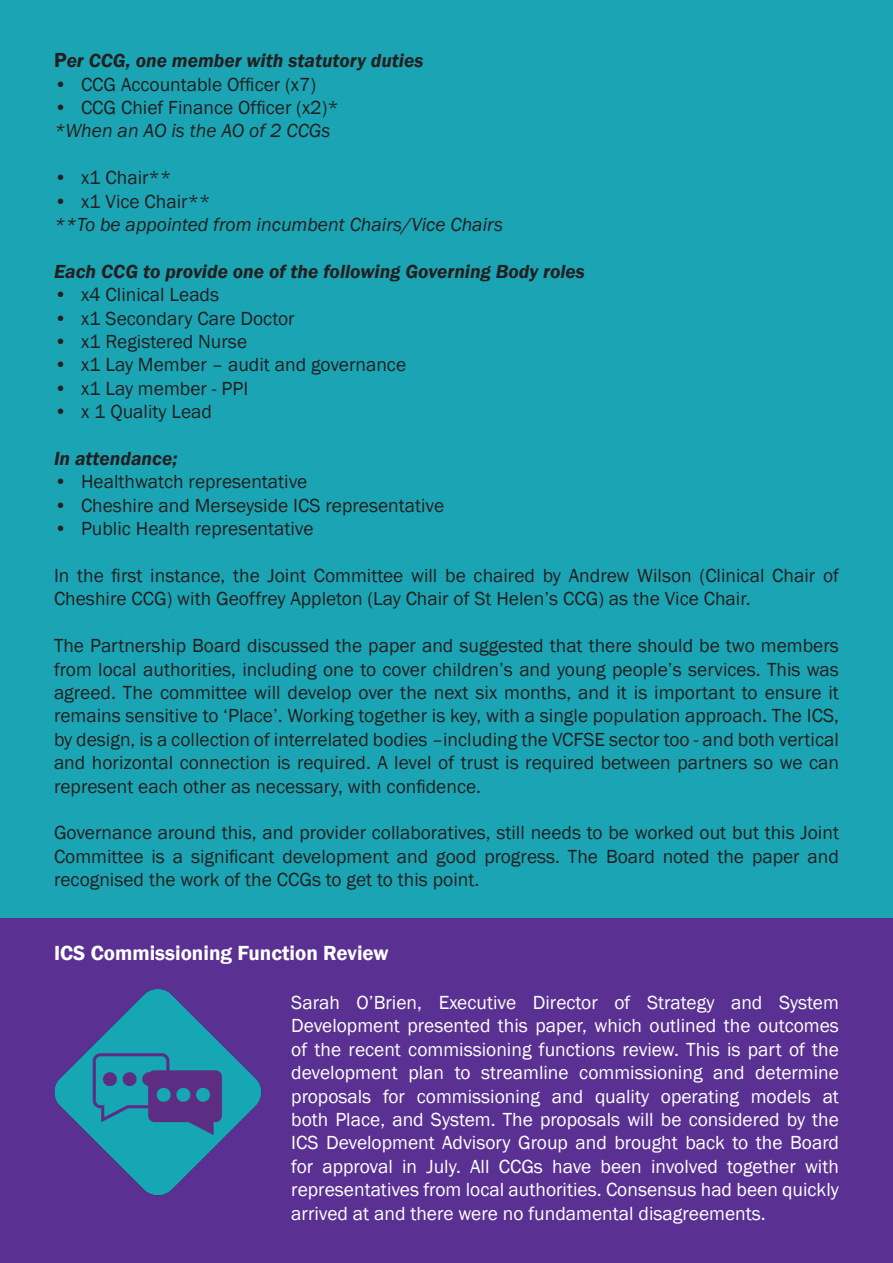
<style>
.page{position:relative;width:893px;height:1263px;background:#fff}
.page>*{position:absolute;margin:0;border:0;box-sizing:border-box;transform-origin:0 0}
.t1{font:600 21px "Franklin Gothic";color:#fff}
.t2{font:19.5px/23.4px "Franklin Gothic";color:#231f20;text-align:justify}
.t3{font:19.5px/23.4px "Franklin Gothic";color:#fff;text-align:justify}
.t4{font:italic 600 19.5px "Franklin Gothic";color:#231f20}
.t5{font:italic 19.5px "Franklin Gothic";color:#231f20}
.s1{font-style:normal;font-size:21px}
</style>
<div class="page">
<div style="left:0;top:0;width:893px;height:961px;background:#1ba5b4"></div>
<div style="left:0;top:918px;width:893px;height:345px;background:#5a3192"></div>
<img style="left:54px;top:989px;width:207px;height:207px">
<p class="t4" style="left:54px;top:48px;width:371px"><span class="s1">P</span>er CCG, one member with statutory duties</p>
<p class="t2" style="left:54px;top:73px;width:264px">• CCG Accountable Officer (x7)</p>
<p class="t2" style="left:54px;top:96px;width:286px">• CCG Chief Finance Officer (x2)*</p>
<p class="t5" style="left:54px;top:119px;width:278px">*When an AO is the AO of 2 CCGs</p>
<p class="t2" style="left:54px;top:166px;width:119px">• x1 Chair**</p>
<p class="t2" style="left:54px;top:190px;width:158px">• x1 Vice Chair**</p>
<p class="t5" style="left:54px;top:212px;width:451px">**To be appointed from incumbent Chairs/Vice Chairs</p>
<p class="t4" style="left:54px;top:259px;width:532px">Each CCG to provide one of the following Governing Body roles</p>
<p class="t2" style="left:54px;top:283px;width:167px">• x4 Clinical Leads</p>
<p class="t2" style="left:54px;top:307px;width:242px">• x1 Secondary Care Doctor</p>
<p class="t2" style="left:54px;top:330px;width:195px">• x1 Registered Nurse</p>
<p class="t2" style="left:54px;top:354px;width:354px">• x1 Lay Member – audit and governance</p>
<p class="t2" style="left:54px;top:377px;width:196px">• x1 Lay member - PPI</p>
<p class="t2" style="left:54px;top:400px;width:160px">• x 1 Quality Lead</p>
<p class="t4" style="left:54px;top:446px;width:125px">In attendance;</p>
<p class="t2" style="left:54px;top:471px;width:255px">• Healthwatch representative</p>
<p class="t2" style="left:54px;top:494px;width:392px">• Cheshire and Merseyside ICS representative</p>
<p class="t2" style="left:54px;top:517px;width:261px">• Public Health representative</p>
<p class="t2" style="left:54px;top:564px;width:786px">In the first instance, the Joint Committee will be chaired by Andrew Wilson (Clinical Chair of<br>Cheshire CCG) with Geoffrey Appleton (Lay Chair of St Helen’s CCG) as the Vice Chair.</p>
<p class="t2" style="left:54px;top:634px;width:786px">The Partnership Board discussed the paper and suggested that there should be two members from local authorities, including one to cover children’s and young people’s services. This was agreed. The committee will develop over the next six months, and it is important to ensure it remains sensitive to ‘Place’. Working together is key, with a single population approach. The ICS, by design, is a collection of interrelated bodies –including the VCFSE sector too - and both vertical and horizontal connection is required. A level of trust is required between partners so we can represent each other as necessary, with confidence.</p>
<p class="t2" style="left:54px;top:822px;width:786px">Governance around this, and provider collaboratives, still needs to be worked out but this Joint Committee is a significant development and good progress. The Board noted the paper and recognised the work of the CCGs to get to this point.</p>
<p class="t1" style="left:54px;top:940px;width:336px">ICS Commissioning Function Review</p>
<p class="t3" style="left:291px;top:991px;width:549px">Sarah O’Brien, Executive Director of Strategy and System Development presented this paper, which outlined the outcomes of the recent commissioning functions review. This is part of the development plan to streamline commissioning and determine proposals for commissioning and quality operating models at both Place, and System. The proposals will be considered by the ICS Development Advisory Group and brought back to the Board for approval in July. All CCGs have been involved together with representatives from local authorities. Consensus had been quickly arrived at and there were no fundamental disagreements.</p>
</div>
